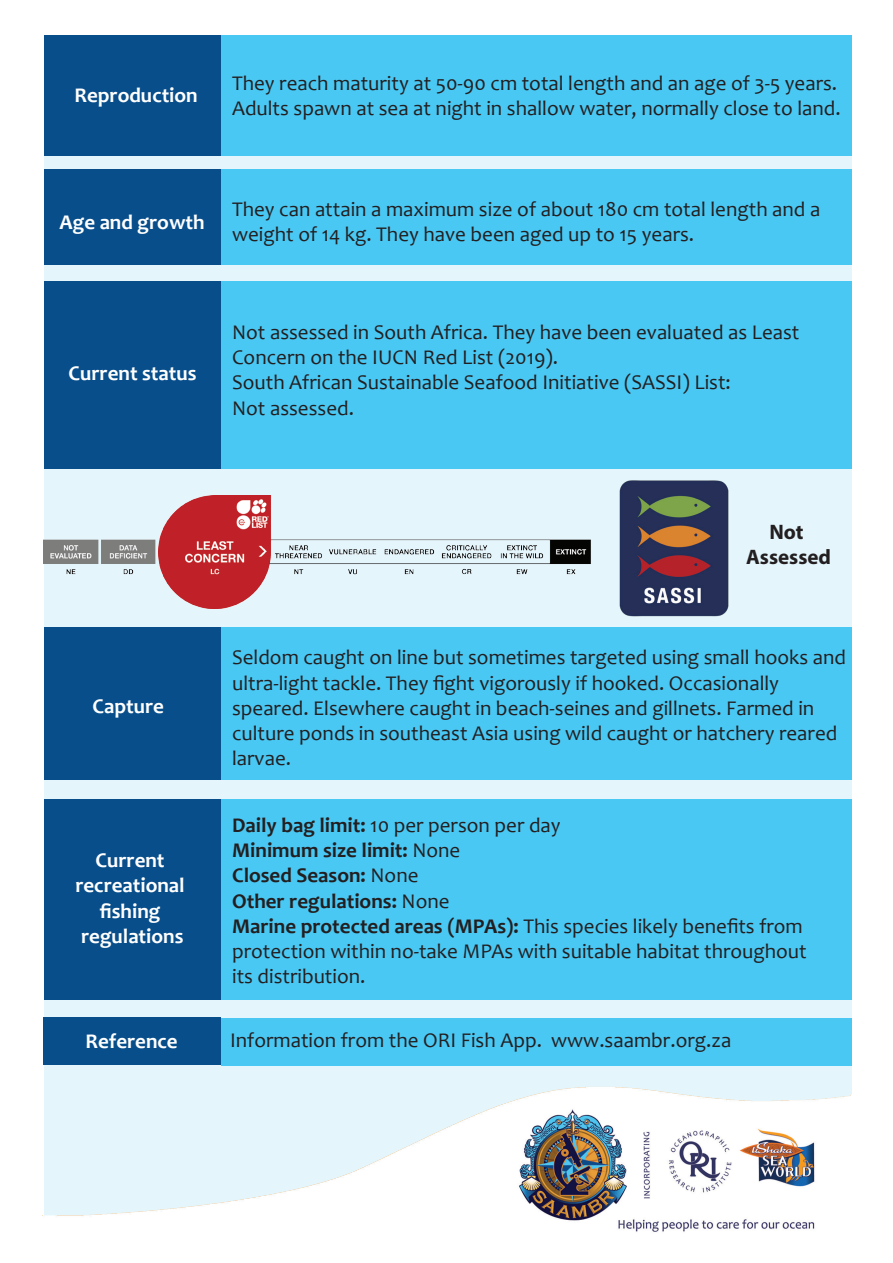
<style>
.page{position:relative;width:893px;height:1263px;background:#fff}
.page>*{position:absolute;margin:0;border:0;box-sizing:border-box;transform-origin:0 0}
.t1{font:21px/25.2px "Candara";color:#231f20}
.t2{font:700 21px/25.2px "Candara";color:#fff;text-align:center}
.t3{font:700 21px/25.2px "Myriad Pro";color:#231f20;text-align:center}
.s1{font-weight:700}
</style>
<div class="page">
<div style="left:44px;top:35px;width:808px;height:1228px;background:#e4f5fc"></div>
<div style="left:44px;top:35px;width:177px;height:121px;background:#084e8b"></div>
<div style="left:221px;top:35px;width:631px;height:121px;background:#49c8f4"></div>
<div style="left:44px;top:170px;width:177px;height:95px;background:#084e8b"></div>
<div style="left:221px;top:170px;width:631px;height:95px;background:#49c8f4"></div>
<div style="left:44px;top:281px;width:177px;height:188px;background:#084e8b"></div>
<div style="left:221px;top:281px;width:631px;height:188px;background:#49c8f4"></div>
<img style="left:43px;top:495px;width:548px;height:113px">
<div style="left:44px;top:627px;width:177px;height:153px;background:#084e8b"></div>
<div style="left:221px;top:627px;width:631px;height:153px;background:#49c8f4"></div>
<div style="left:44px;top:799px;width:177px;height:200px;background:#084e8b"></div>
<div style="left:221px;top:799px;width:631px;height:200px;background:#49c8f4"></div>
<div style="left:44px;top:1018px;width:177px;height:47px;background:#084e8b"></div>
<div style="left:221px;top:1018px;width:631px;height:47px;background:#49c8f4"></div>
<img style="left:42px;top:1058px;width:810px;height:205px">
<img style="left:619px;top:480px;width:110px;height:137px">
<p class="t2" style="left:75px;top:82px;width:125px">Reproduction</p>
<p class="t1" style="left:232px;top:70px;width:610px">They reach maturity at 50-90 cm total length and an age of 3-5 years.<br>Adults spawn at sea at night in shallow water, normally close to land.</p>
<p class="t2" style="left:60px;top:209px;width:147px">Age and growth</p>
<p class="t1" style="left:232px;top:197px;width:590px">They can attain a maximum size of about 180 cm total length and a weight of 14 kg. They have been aged up to 15 years.</p>
<p class="t2" style="left:69px;top:361px;width:130px">Current status</p>
<p class="t1" style="left:232px;top:319px;width:569px">Not assessed in South Africa. They have been evaluated as Least Concern on the IUCN Red List (2019).<br>South African Sustainable Seafood Initiative (SASSI) List:<br>Not assessed.</p>
<p class="t2" style="left:93px;top:694px;width:73px">Capture</p>
<p class="t2" style="left:75px;top:847px;width:111px">Current recreational fishing regulations</p>
<p class="t3" style="left:746px;top:518px;width:86px">Not<br>Assessed</p>
<p class="t1" style="left:232px;top:645px;width:615px">Seldom caught on line but sometimes targeted using small hooks and ultra-light tackle. They fight vigorously if hooked. Occasionally speared. Elsewhere caught in beach-seines and gillnets. Farmed in culture ponds in southeast Asia using wild caught or hatchery reared larvae.</p>
<p class="t1" style="left:232px;top:812px;width:576px"><span class="s1">Daily bag limit:</span> 10 per person per day<br><span class="s1">Minimum size limit:</span> None<br><span class="s1">Closed Season:</span> None<br><span class="s1">Other regulations:</span> None<br><span class="s1">Marine protected areas (MPAs):</span> This species likely benefits from protection within no-take MPAs with suitable habitat throughout its distribution.</p>
<p class="t2" style="left:86px;top:1028px;width:94px">Reference</p>
<p class="t1" style="left:230px;top:1027px;width:503px">Information from the ORI Fish App. www.saambr.org.za</p>
</div>
